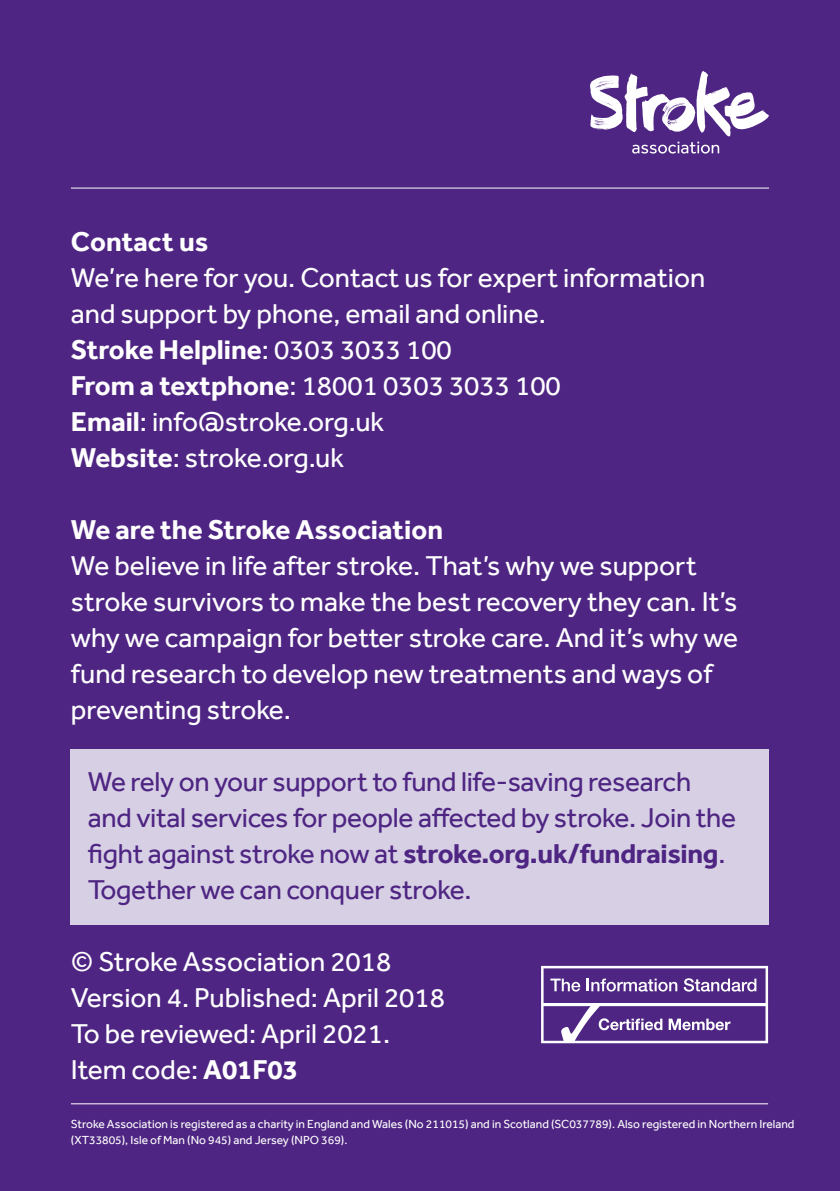
<style>
.page{position:relative;width:840px;height:1191px;background:#fff}
.page>*{position:absolute;margin:0;border:0;box-sizing:border-box;transform-origin:0 0}
.t1{font:28px/36px "Effra";color:#fff}
.t2{font:28px/36px "Effra";letter-spacing:-.01em;color:#4e2582}
.t3{font:700 28px "Effra";color:#fff}
.t4{font:12px/16px "Effra";color:#fff}
.s1{font-weight:700}
</style>
<div class="page">
<div style="left:0;top:0;width:839px;height:1191px;background:#4e2582"></div>
<svg style="left:632px;top:142px;width:86px;height:12px"></svg>
<svg style="left:590px;top:71px;width:178px;height:65px"></svg>
<hr style="left:71px;top:188px;width:697px;height:1px;background:#fff">
<hr style="left:71px;top:1103px;width:696px;height:1px;background:#fff">
<svg style="left:541px;top:966px;width:226px;height:77px"></svg>
<div style="left:71px;top:749px;width:697px;height:175px;background:#d7d0e5"></div>
<p class="t3" style="left:71px;top:225px;width:139px">Contact us</p>
<p class="t1" style="left:71px;top:259px;width:635px">We’re here for you. Contact us for expert information and support by phone, email and online.<br><span class="s1">Stroke Helpline</span>: 0303 3033 100<br><span class="s1">From a textphone</span>: 18001 0303 3033 100<br><span class="s1">Email</span>: info@stroke.org.uk<br><span class="s1">Website</span>: stroke.org.uk</p>
<p class="t3" style="left:71px;top:513px;width:373px">We are the Stroke Association</p>
<p class="t1" style="left:71px;top:547px;width:668px">We believe in life after stroke. That’s why we support stroke survivors to make the best recovery they can. It’s why we campaign for better stroke care. And it’s why we fund research to develop new treatments and ways of preventing stroke.</p>
<p class="t2" style="left:88px;top:763px;width:649px">We rely on your support to fund life-saving research and vital services for people affected by stroke. Join the fight against stroke now at <span class="s1">stroke.org.uk/fundraising</span>.<br>Together we can conquer stroke.</p>
<p class="t1" style="left:71px;top:943px;width:375px">© Stroke Association 2018<br>Version 4. Published: April 2018<br>To be reviewed: April 2021.<br>Item code: <span class="s1">A01F03</span></p>
<p class="t4" style="left:71px;top:1115px;width:724px">Stroke Association is registered as a charity in England and Wales (No 211015) and in Scotland (SC037789). Also registered in Northern Ireland (XT33805), Isle of Man (No 945) and Jersey (NPO 369).</p>
</div>
